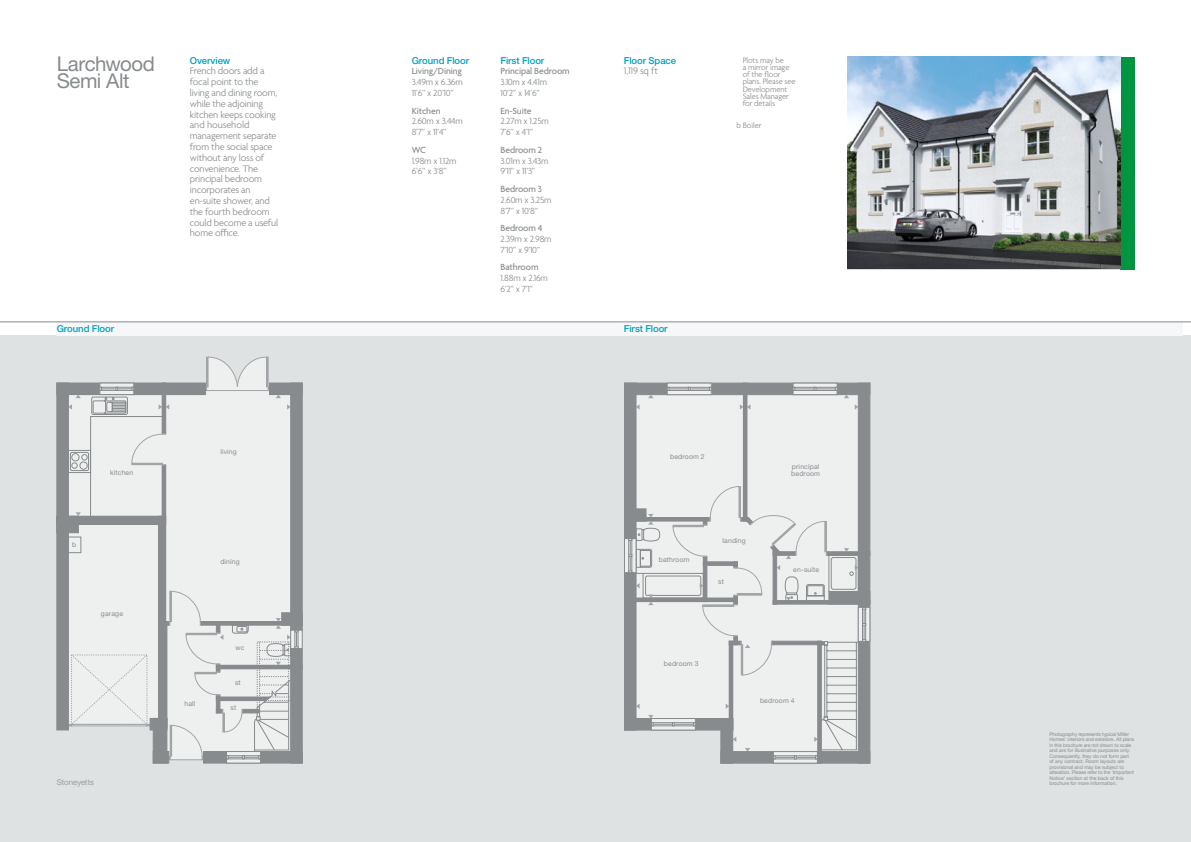
<style>
.page{position:relative;width:1191px;height:842px;background:#fff}
.page>*{position:absolute;margin:0;border:0;box-sizing:border-box;transform-origin:0 0}
.t1{font:20.4px/16.8px "Helvetica Neue LT Std";letter-spacing:-.025em;color:#878b8d}
.t2{font:300 10.2px/10.8px "Agenda";letter-spacing:-.015em;color:#878b8d}
.t3{font:300 9.6px/10.8px "Agenda";letter-spacing:-.025em;color:#878b8d}
.t4{font:500 9.6px "Agenda";letter-spacing:-.01em;color:#878b8d}
.t5{font:500 9.6px "Helvetica Neue LT Std";letter-spacing:-.01em;color:#00a1be}
.t6{font:300 8.4px/7.2px "Agenda";letter-spacing:-.01em;color:#878b8d}
.t7{font:300 8px "Helvetica Neue LT Std";letter-spacing:.01em;color:#878b8d}
.t8{font:6.8px/7.3px "Helvetica Neue";letter-spacing:.025em;color:#878b8d}
.t9{font:5px/5.5px "Helvetica Neue LT Std";letter-spacing:-.005em;color:#878b8d}
</style>
<div class="page">
<div style="left:0;top:336px;width:1191px;height:506px;background:#dfe2e2"></div>
<div style="left:57px;top:322px;width:1126px;height:14px;background:#f5f7f8"></div>
<hr style="left:0;top:322px;width:1191px;height:1px;background:#878b8d">
<div style="left:1120px;top:57px;width:14px;height:212px;background:#009641"></div>
<img style="left:848px;top:57px;width:272px;height:212px">
<hr style="left:170px;top:760px;width:32px;height:1px;background:#a2a5a7">
<div style="left:203px;top:751px;width:99px;height:12px;background:#878b8d"></div>
<div style="left:57px;top:383px;width:12px;height:347px;background:#878b8d"></div>
<div style="left:153px;top:751px;width:16px;height:12px;background:#878b8d"></div>
<div style="left:290px;top:383px;width:12px;height:247px;background:#878b8d"></div>
<div style="left:290px;top:648px;width:12px;height:115px;background:#878b8d"></div>
<div style="left:226px;top:751px;width:35px;height:12px;background:#eef0f0;border:1px solid #878b8d"></div>
<svg style="left:298px;top:630px;width:4px;height:19px"></svg>
<svg style="left:68px;top:356px;width:230px;height:404px"></svg>
<div style="left:624px;top:395px;width:234px;height:336px;background:#eef0f0"></div>
<svg style="left:635px;top:528px;width:223px;height:236px"></svg>
<svg style="left:854px;top:404px;width:4px;height:6px"></svg>
<svg style="left:844px;top:395px;width:5px;height:3px"></svg>
<svg style="left:740px;top:404px;width:10px;height:6px"></svg>
<svg style="left:636px;top:404px;width:3px;height:6px"></svg>
<svg style="left:648px;top:395px;width:5px;height:3px"></svg>
<svg style="left:636px;top:703px;width:3px;height:6px"></svg>
<svg style="left:725px;top:703px;width:4px;height:6px"></svg>
<svg style="left:636px;top:583px;width:3px;height:5px"></svg>
<svg style="left:648px;top:594px;width:5px;height:11px"></svg>
<svg style="left:733px;top:737px;width:3px;height:5px"></svg>
<svg style="left:745px;top:748px;width:5px;height:3px"></svg>
<svg style="left:648px;top:514px;width:5px;height:11px"></svg>
<svg style="left:844px;top:548px;width:5px;height:4px"></svg>
<svg style="left:854px;top:565px;width:4px;height:5px"></svg>
<div style="left:624px;top:383px;width:246px;height:12px;background:#878b8d"></div>
<div style="left:624px;top:718px;width:109px;height:12px;background:#878b8d"></div>
<div style="left:624px;top:383px;width:12px;height:347px;background:#878b8d"></div>
<div style="left:720px;top:718px;width:13px;height:45px;background:#878b8d;border:1px solid #878b8d"></div>
<div style="left:720px;top:751px;width:150px;height:12px;background:#878b8d"></div>
<div style="left:858px;top:383px;width:12px;height:380px;background:#878b8d"></div>
<div style="left:729px;top:641px;width:4px;height:89px;border:1px solid #878b8d"></div>
<svg style="left:817px;top:675px;width:4px;height:44px"></svg>
<div style="left:743px;top:383px;width:4px;height:138px;border:1px solid #878b8d"></div>
<div style="left:624px;top:517px;width:85px;height:4px;border:1px solid #878b8d"></div>
<div style="left:624px;top:598px;width:113px;height:4px;border:1px solid #878b8d"></div>
<svg style="left:672px;top:486px;width:156px;height:189px"></svg>
<div style="left:773px;top:552px;width:22px;height:3px;border:1px solid #878b8d"></div>
<hr style="left:827px;top:552px;width:43px;height:3px;background:#878b8d">
<div style="left:829px;top:591px;width:41px;height:13px;background:#878b8d"></div>
<div style="left:624px;top:509px;width:22px;height:12px;background:#878b8d"></div>
<svg style="left:793px;top:383px;width:44px;height:12px"></svg>
<svg style="left:793px;top:387px;width:44px;height:4px"></svg>
<svg style="left:669px;top:385px;width:40px;height:8px"></svg>
<div style="left:667px;top:383px;width:44px;height:12px;border:1px solid #878b8d"></div>
<svg style="left:667px;top:387px;width:44px;height:4px"></svg>
<svg style="left:626px;top:540px;width:8px;height:31px"></svg>
<div style="left:624px;top:538px;width:12px;height:35px;border:1px solid #878b8d"></div>
<svg style="left:628px;top:538px;width:4px;height:35px"></svg>
<svg style="left:860px;top:609px;width:8px;height:30px"></svg>
<div style="left:858px;top:607px;width:12px;height:34px;border:1px solid #878b8d"></div>
<svg style="left:862px;top:607px;width:4px;height:34px"></svg>
<svg style="left:651px;top:726px;width:44px;height:4px"></svg>
<svg style="left:648px;top:715px;width:47px;height:11px"></svg>
<svg style="left:773px;top:719px;width:86px;height:45px"></svg>
<h1 class="t1" style="left:57px;top:55px;width:100px">Larchwood<br>Semi Alt</h1>
<h3 class="t5" style="left:190px;top:54px;width:42px">Overview</h3>
<p class="t2" style="left:190px;top:66px;width:90px">French doors add a focal point to the living and dining room, while the adjoining kitchen keeps cooking and household management separate from the social space without any loss of convenience. The principal bedroom incorporates an en-suite shower, and the fourth bedroom could become a useful home office.</p>
<h3 class="t8" style="left:224px;top:108px;width:27px">en-suite</h3>
<h3 class="t5" style="left:412px;top:54px;width:59px">Ground Floor</h3>
<h3 class="t4" style="left:412px;top:66px;width:52px">Living/Dining</h3>
<h3 class="t3" style="left:412px;top:77px;width:52px">3.49m x 6.36m<br>11’6” x 20’10”</h3>
<h3 class="t4" style="left:412px;top:105px;width:30px">Kitchen</h3>
<h3 class="t3" style="left:412px;top:116px;width:53px">2.60m x 3.44m<br>8’7” x 11’4”</h3>
<h3 class="t4" style="left:412px;top:145px;width:16px">WC</h3>
<h3 class="t3" style="left:412px;top:156px;width:46px">1.98m x 1.12m<br>6’6” x 3‘8”</h3>
<h3 class="t5" style="left:500px;top:54px;width:45px">First Floor</h3>
<h3 class="t4" style="left:500px;top:66px;width:71px">Principal Bedroom</h3>
<h3 class="t3" style="left:500px;top:77px;width:48px">3.10m x 4.41m<br>10’2” x 14’6”</h3>
<h3 class="t4" style="left:500px;top:105px;width:33px">En-Suite</h3>
<h3 class="t3" style="left:500px;top:116px;width:50px">2.27m x 1.25m<br>7’6” x 4’1”</h3>
<h3 class="t4" style="left:500px;top:145px;width:43px">Bedroom 2</h3>
<h3 class="t3" style="left:500px;top:156px;width:49px">3.01m x 3.43m<br>9’11” x 11’3”</h3>
<h3 class="t4" style="left:500px;top:184px;width:43px">Bedroom 3</h3>
<h3 class="t3" style="left:500px;top:195px;width:52px">2.60m x 3.25m<br>8’7” x 10’8”</h3>
<h3 class="t4" style="left:500px;top:223px;width:43px">Bedroom 4</h3>
<h3 class="t3" style="left:500px;top:234px;width:53px">2.39m x 2.98m<br>7’10” x 9’10”</h3>
<h3 class="t4" style="left:500px;top:262px;width:40px">Bathroom</h3>
<h3 class="t3" style="left:500px;top:273px;width:49px">1.88m x 2.16m<br>6’2” x 7’1”</h3>
<h3 class="t5" style="left:624px;top:54px;width:54px">Floor Space</h3>
<h2 class="t2" style="left:624px;top:66px;width:36px">1,119 sq ft</h2>
<h3 class="t6" style="left:742px;top:57px;width:54px">Plots may be<br>a mirror image of the floor plans. Please see<br>Development<br>Sales Manager for details</h3>
<h3 class="t6" style="left:736px;top:123px;width:26px">b Boiler</h3>
<h3 class="t5" style="left:57px;top:323px;width:59px">Ground Floor</h3>
<h3 class="t5" style="left:624px;top:323px;width:45px">First Floor</h3>
<h3 class="t8" style="left:110px;top:469px;width:25px">kitchen</h3>
<h3 class="t8" style="left:72px;top:542px;width:6px">b</h3>
<h3 class="t8" style="left:101px;top:610px;width:24px">garage</h3>
<h3 class="t7" style="left:57px;top:777px;width:39px">Stoneyetts</h3>
<h3 class="t8" style="left:220px;top:449px;width:18px">living</h3>
<h3 class="t8" style="left:220px;top:558px;width:21px">dining</h3>
<h3 class="t8" style="left:184px;top:700px;width:12px">hall</h3>
<h3 class="t8" style="left:235px;top:644px;width:10px">wc</h3>
<h3 class="t8" style="left:235px;top:680px;width:7px">st</h3>
<h3 class="t8" style="left:230px;top:704px;width:7px">st</h3>
<h3 class="t8" style="left:670px;top:453px;width:36px">bedroom 2</h3>
<h3 class="t8" style="left:659px;top:556px;width:32px">bathroom</h3>
<h3 class="t8" style="left:722px;top:538px;width:25px">landing</h3>
<h3 class="t8" style="left:718px;top:579px;width:7px">st</h3>
<h3 class="t8" style="left:791px;top:463px;width:30px">principal bedroom</h3>
<h3 class="t8" style="left:793px;top:566px;width:27px">en-suite</h3>
<h3 class="t8" style="left:664px;top:660px;width:36px">bedroom 3</h3>
<h3 class="t8" style="left:760px;top:697px;width:36px">bedroom 4</h3>
<p class="t9" style="left:1049px;top:731px;width:86px">Photography represents typical Miller Homes’ interiors and exteriors. All plans in this brochure are not drawn to scale and are for illustrative purposes only.<br>Consequently, they do not form part of any contract. Room layouts are provisional and may be subject to alteration. Please refer to the ‘Important Notice’ section at the back of this brochure for more information.</p>
</div>
